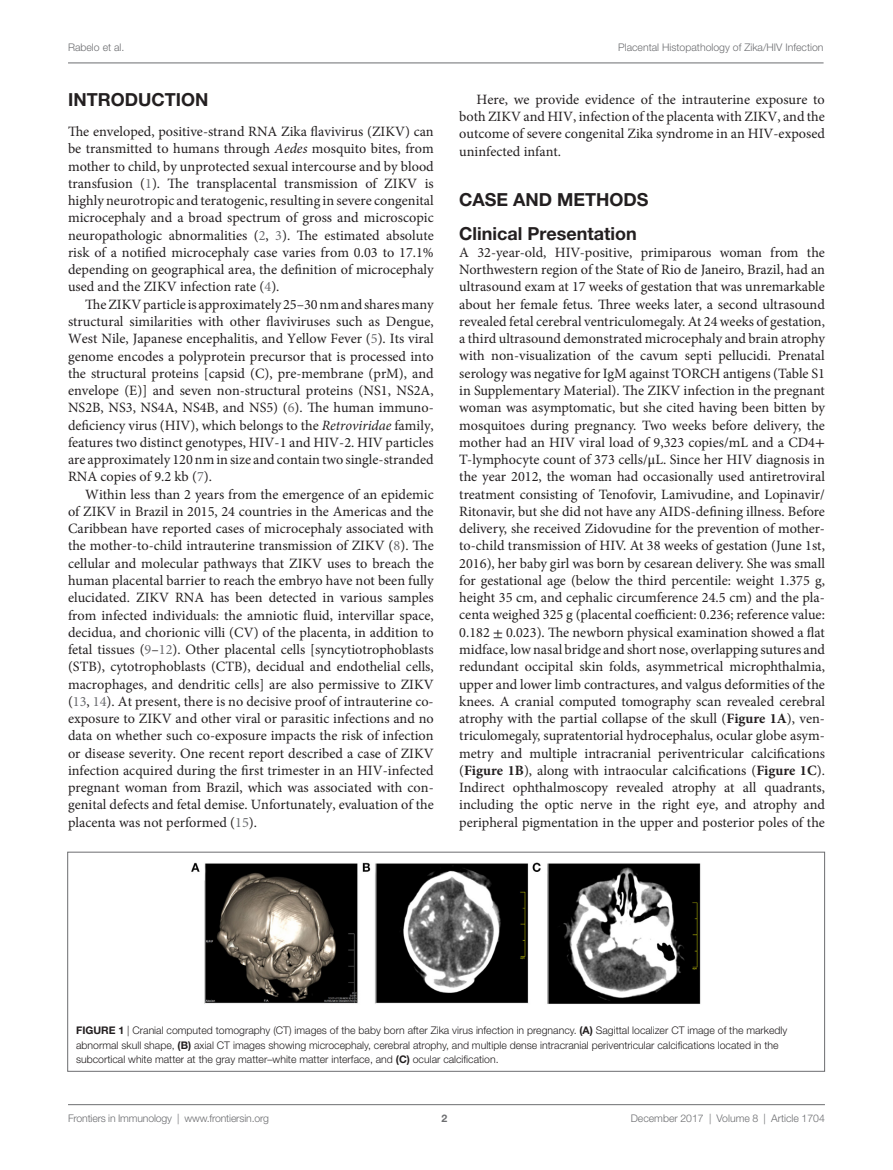
<style>
.page{position:relative;width:893px;height:1170px;background:#fff}
.page>*{position:absolute;margin:0;border:0;box-sizing:border-box;transform-origin:0 0}
.t1{font:700 18px/33.8px "Helvetica Neue LT Std";color:#231f20}
.t2{font:14.25px/17.2px "Minion Pro";color:#231f20;text-align:justify}
.t3{font:300 10.5px/14.2px "Helvetica Neue LT Std";color:#231f20}
.t4{font:300 10.5px "Helvetica Neue LT Std";color:#6c6d70}
.t5{font:700 10.5px "Helvetica Neue LT Std";color:#6c6d70}
.s1{font-style:italic}
.s2{color:#6c6d70}
.s3{font-family:"STIX General"}
.s4{font-weight:700}
</style>
<div class="page">
<img style="left:191px;top:862px;width:510px;height:142px">
<div style="left:68px;top:851px;width:757px;height:220px;border:1px solid #6c6d70"></div>
<hr style="left:68px;top:63px;width:756px;height:1px;background:#6c6d70">
<hr style="left:68px;top:1104px;width:757px;height:1px;background:#6c6d70">
<p class="t4" style="left:68px;top:41px;width:58px">Rabelo et al.</p>
<p class="t4" style="left:618px;top:41px;width:207px">Placental Histopathology of Zika/HIV Infection</p>
<p class="t1" style="left:68px;top:82px;width:142px">INTRODUCTION</p>
<p class="t2" style="left:68px;top:123px;width:367px">The enveloped, positive-strand RNA Zika flavivirus (ZIKV) can be transmitted to humans through <span class="s1">Aedes</span> mosquito bites, from mother to child, by unprotected sexual intercourse and by blood transfusion (<span class="s2">1</span>). The transplacental transmission of ZIKV is highly neurotropic and teratogenic, resulting in severe congenital microcephaly and a broad spectrum of gross and microscopic neuropathologic abnormalities (<span class="s2">2</span>, <span class="s2">3</span>). The estimated absolute risk of a notified microcephaly case varies from 0.03 to 17.1% depending on geographical area, the definition of microcephaly used and the ZIKV infection rate (<span class="s2">4</span>).</p>
<p class="t2" style="left:68px;top:295px;width:367px;text-indent:17px">The ZIKV particle is approximately 25–30 nm and shares many structural similarities with other flaviviruses such as Dengue, West Nile, Japanese encephalitis, and Yellow Fever (<span class="s2">5</span>). Its viral genome encodes a polyprotein precursor that is processed into the structural proteins [capsid (C), pre-membrane (prM), and envelope (E)] and seven non-structural proteins (NS1, NS2A, NS2B, NS3, NS4A, NS4B, and NS5) (<span class="s2">6</span>). The human immuno&shy;deficiency virus (HIV), which belongs to the <span class="s1">Retroviridae</span> family, features two distinct genotypes, HIV-1 and HIV-2. HIV particles are approximately 120 nm in size and contain two single-stranded RNA copies of 9.2 kb (<span class="s2">7</span>).</p>
<p class="t2" style="left:68px;top:485px;width:367px;text-indent:17px">Within less than 2 years from the emergence of an epidemic of ZIKV in Brazil in 2015, 24 countries in the Americas and the Caribbean have reported cases of microcephaly associated with the mother-to-child intrauterine transmission of ZIKV (<span class="s2">8</span>). The cellular and molecular pathways that ZIKV uses to breach the human placental barrier to reach the embryo have not been fully elucidated. ZIKV RNA has been detected in various samples from infected individuals: the amniotic fluid, intervillar space, decidua, and chorionic villi (CV) of the placenta, in addition to fetal tissues (<span class="s2">9</span>–<span class="s2">12</span>). Other placental cells [syncytiotrophoblasts (STB), cytotrophoblasts (CTB), decidual and endothelial cells, macrophages, and dendritic cells] are also permissive to ZIKV (<span class="s2">13</span>, <span class="s2">14</span>). At present, there is no decisive proof of intrauterine co&shy;exposure to ZIKV and other viral or parasitic infections and no data on whether such co-exposure impacts the risk of infection or disease severity. One recent report described a case of ZIKV infection acquired during the first trimester in an HIV-infected pregnant woman from Brazil, which was associated with con&shy;genital defects and fetal demise. Unfortunately, evaluation of the placenta was not performed (<span class="s2">15</span>).</p>
<p class="t2" style="left:459px;top:91px;width:367px;text-indent:17px">Here, we provide evidence of the intrauterine exposure to both ZIKV and HIV, infection of the placenta with ZIKV, and the outcome of severe congenital Zika syndrome in an HIV-exposed uninfected infant.</p>
<p class="t1" style="left:459px;top:182px;width:27px">CASE</p>
<p class="t1" style="left:459px;top:182px;width:190px;text-indent:54px">AND METHODS<br>Clinical Presentation</p>
<p class="t2" style="left:459px;top:244px;width:367px">A 32-year-old, HIV-positive, primiparous woman from the Northwestern region of the State of Rio de Janeiro, Brazil, had an ultrasound exam at 17 weeks of gestation that was unremarkable about her female fetus. Three weeks later, a second ultrasound revealed fetal cerebral ventriculomegaly. At 24 weeks of gestation, a third ultrasound demonstrated microcephaly and brain atrophy with non-visualization of the cavum septi pellucidi. Prenatal serology was negative for IgM against TORCH antigens (Table S1 in Supplementary Material). The ZIKV infection in the pregnant woman was asymptomatic, but she cited having been bitten by mosquitoes during pregnancy. Two weeks before delivery, the mother had an HIV viral load of 9,323 copies/mL and a CD4<span class="s3">+ </span>T-lymphocyte count of 373 cells/<span class="s3">μ</span>L. Since her HIV diagnosis in the year 2012, the woman had occasionally used antiretroviral treatment consisting of Tenofovir, Lamivudine, and Lopinavir/ Ritonavir, but she did not have any AIDS-defining illness. Before delivery, she received Zidovudine for the prevention of mother&shy;to-child transmission of HIV. At 38 weeks of gestation (June 1st, 2016), her baby girl was born by cesarean delivery. She was small for gestational age (below the third percentile: weight 1.375 g, height 35 cm, and cephalic circumference 24.5 cm) and the pla&shy;centa weighed 325 g (placental coefficient: 0.236; reference value:<br>0.182 <span class="s3">±</span> 0.023). The newborn physical examination showed a flat midface, low nasal bridge and short nose, overlapping sutures and redundant occipital skin folds, asymmetrical microphthalmia, upper and lower limb contractures, and valgus deformities of the knees. A cranial computed tomography scan revealed cerebral atrophy with the partial collapse of the skull (<span class="s4">Figure 1A</span>), ven&shy;triculomegaly, supratentorial hydrocephalus, ocular globe asym&shy;metry and multiple intracranial periventricular calcifications (<span class="s4">Figure 1B</span>), along with intraocular calcifications (<span class="s4">Figure 1C</span>).<br>Indirect ophthalmoscopy revealed atrophy at all quadrants, including the optic nerve in the right eye, and atrophy and peripheral pigmentation in the upper and posterior poles of the</p>
<p class="t3" style="left:76px;top:1023px;width:713px"><span class="s4">Figur e 1</span> | Cranial computed tomography (CT) images of the baby born after Zika virus infection in pregnancy. <span class="s4">(A)</span> Sagittal localizer CT image of the markedly abnormal skull shape, <span class="s4">(B)</span> axial CT images showing microcephaly, cerebral atrophy, and multiple dense intracranial periventricular calcifications located in the subcortical white matter at the gray matter–white matter interface, and <span class="s4">(C)</span> ocular calcification.</p>
<p class="t4" style="left:68px;top:1111px;width:203px">Frontiers in Immunology | www.frontiersin.org</p>
<p class="t4" style="left:631px;top:1111px;width:196px">December 2017 | Volume 8 | Article 1704</p>
<p class="t5" style="left:441px;top:1111px;width:7px">2</p>
</div>
